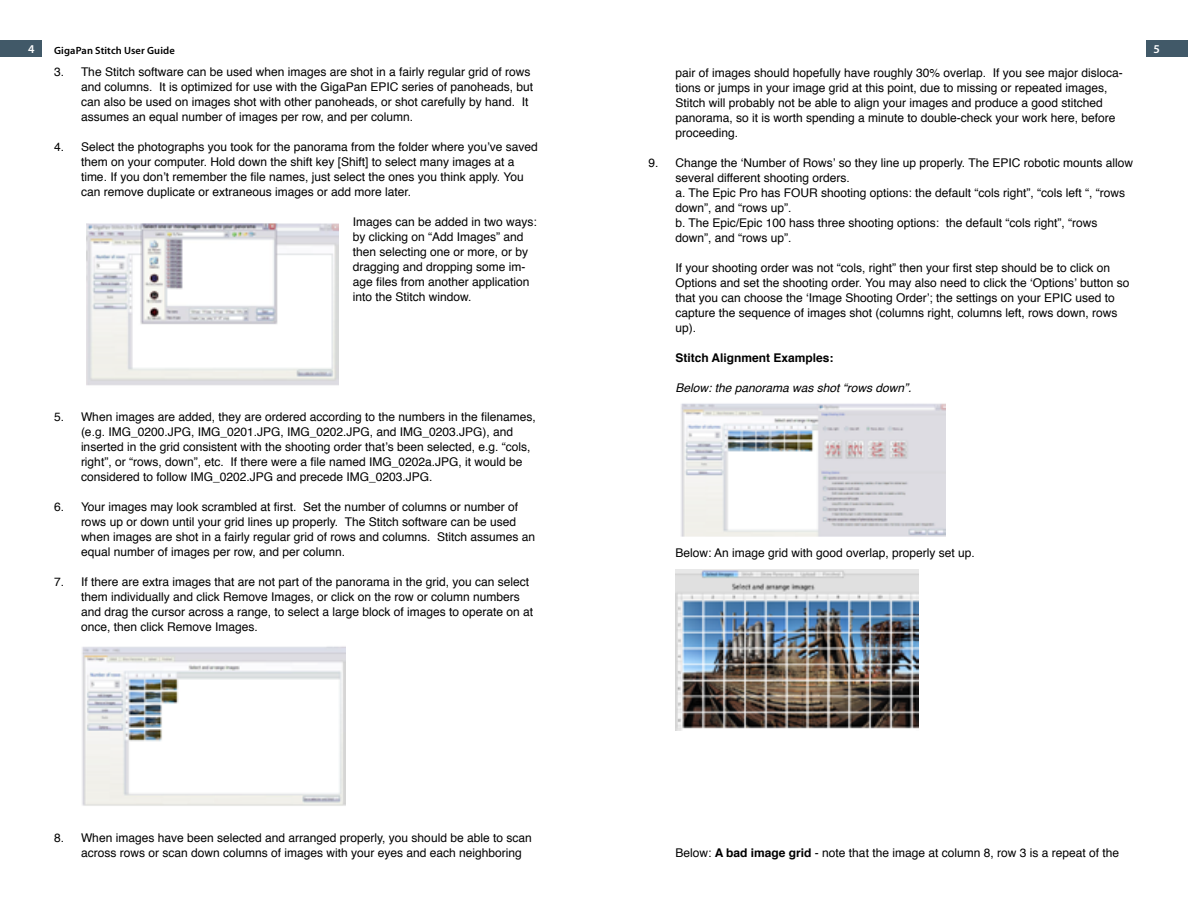
<style>
.page{position:relative;width:1188px;height:918px;background:#fff}
.page>*{position:absolute;margin:0;border:0;box-sizing:border-box;transform-origin:0 0}
.t1{font:12px/15px "Helvetica";color:#000}
.t2{font:italic 12px "Helvetica";color:#000}
.t3{font:700 12px "Helvetica";color:#000}
.t4{font:600 12px "Myriad Pro";color:#fff}
.t5{font:600 10.5px "Myriad Pro";letter-spacing:.015em;color:#000}
.s1{font-weight:700}
</style>
<div class="page">
<div style="left:0;top:40px;width:42px;height:17px;background:#415968"></div>
<div style="left:1146px;top:40px;width:42px;height:17px;background:#415968"></div>
<img style="left:82px;top:646px;width:264px;height:160px">
<img style="left:86px;top:223px;width:252px;height:163px">
<img style="left:681px;top:403px;width:264px;height:133px">
<img style="left:675px;top:570px;width:243px;height:161px">
<p class="t4" style="left:28px;top:42px;width:8px">4</p>
<p class="t5" style="left:54px;top:44px;width:122px">GigaPan Stitch User Guide</p>
<p class="t4" style="left:1154px;top:42px;width:8px">5</p>
<p class="t1" style="left:81px;top:65px;width:454px;text-indent:-27px">3. The Stitch software can be used when images are shot in a fairly regular grid of rows and columns. It is optimized for use with the GigaPan EPIC series of panoheads, but can also be used on images shot with other panoheads, or shot carefully by hand. It assumes an equal number of images per row, and per column.</p>
<p class="t1" style="left:81px;top:140px;width:458px;text-indent:-27px">4. Select the photographs you took for the panorama from the folder where you’ve saved them on your computer. Hold down the shift key [Shift] to select many images at a time. If you don’t remember the file names, just select the ones you think apply. You can remove duplicate or extraneous images or add more later.</p>
<p class="t1" style="left:353px;top:215px;width:186px">Images can be added in two ways: by clicking on “Add Images” and then selecting one or more, or by dragging and dropping some im&shy;age files from another application into the Stitch window.</p>
<p class="t1" style="left:675px;top:65px;width:449px">pair of images should hopefully have roughly 30% overlap. If you see major disloca&shy;tions or jumps in your image grid at this point, due to missing or repeated images, Stitch will probably not be able to align your images and produce a good stitched panorama, so it is worth spending a minute to double-check your work here, before proceeding.</p>
<p class="t1" style="left:675px;top:155px;width:459px;text-indent:-27px">9. Change the ‘Number of Rows’ so they line up properly. The EPIC robotic mounts allow several different shooting orders.<br>a. The Epic Pro has FOUR shooting options: the default “cols right”, “cols left “, “rows down”, and “rows up”.<br>b. The Epic/Epic 100 hass three shooting options: the default “cols right”, “rows down”, and “rows up”.</p>
<p class="t1" style="left:675px;top:260px;width:456px">If your shooting order was not “cols, right” then your first step should be to click on Options and set the shooting order. You may also need to click the ‘Options’ button so that you can choose the ‘Image Shooting Order’; the settings on your EPIC used to capture the sequence of images shot (columns right, columns left, rows down, rows up).</p>
<p class="t3" style="left:675px;top:348px;width:160px">Stitch Alignment Examples:</p>
<p class="t2" style="left:675px;top:378px;width:238px">Below: the panorama was shot “rows down”.</p>
<p class="t1" style="left:81px;top:410px;width:456px;text-indent:-27px">5. When images are added, they are ordered according to the numbers in the filenames, (e.g. IMG_0200.JPG, IMG_0201.JPG, IMG_0202.JPG, and IMG_0203.JPG), and inserted in the grid consistent with the shooting order that’s been selected, e.g. “cols, right”, or “rows, down”, etc. If there were a file named IMG_0202a.JPG, it would be considered to follow IMG_0202.JPG and precede IMG_0203.JPG.</p>
<p class="t1" style="left:81px;top:500px;width:456px;text-indent:-27px">6. Your images may look scrambled at first. Set the number of columns or number of rows up or down until your grid lines up properly. The Stitch software can be used when images are shot in a fairly regular grid of rows and columns. Stitch assumes an equal number of images per row, and per column.</p>
<p class="t1" style="left:81px;top:575px;width:454px;text-indent:-27px">7. If there are extra images that are not part of the panorama in the grid, you can select them individually and click Remove Images, or click on the row or column numbers and drag the cursor across a range, to select a large block of images to operate on at once, then click Remove Images.</p>
<p class="t1" style="left:81px;top:830px;width:452px;text-indent:-27px">8. When images have been selected and arranged properly, you should be able to scan across rows or scan down columns of images with your eyes and each neighboring</p>
<p class="t1" style="left:675px;top:545px;width:301px">Below: An image grid with good overlap, properly set up.</p>
<p class="t1" style="left:675px;top:845px;width:445px">Below: <span class="s1">A bad image grid</span> - note that the image at column 8, row 3 is a repeat of the</p>
</div>
